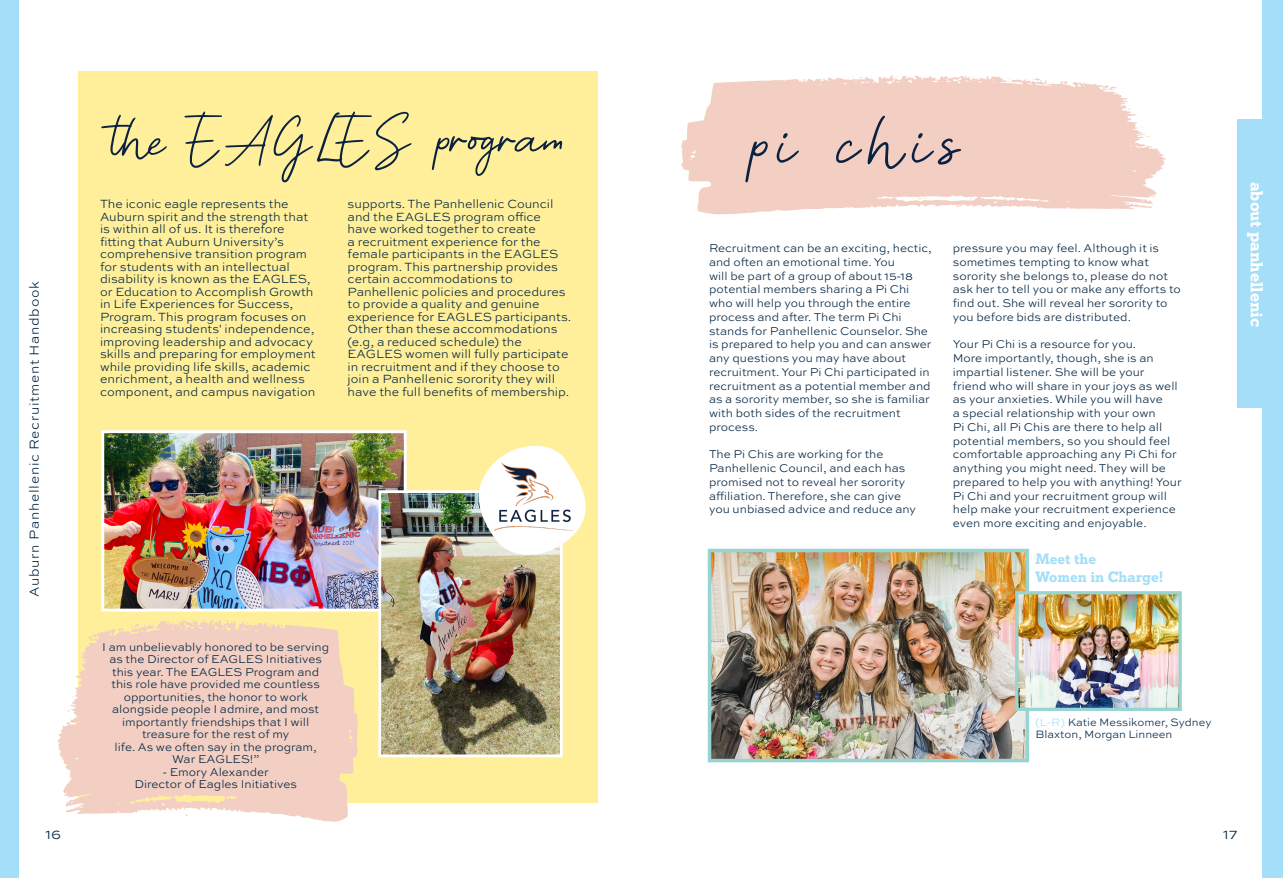
<style>
.page{position:relative;width:1283px;height:878px;background:#fff}
.page>*{position:absolute;margin:0;border:0;box-sizing:border-box;transform-origin:0 0}
.t1{font:93.75px "Owbeirak Script Demo Version";letter-spacing:.08em;color:#0a213f}
.t2{font:73.75px "Owbeirak Script Demo Version";color:#0a213f}
.t3{font:700 17.5px "Davis";color:#fff}
.t4{font:700 15px "Davis";color:#a4def8}
.t5{font:300 15px "Sweet Sans Pro";color:#002340}
.t6{font:300 13.75px "Sweet Sans Pro";letter-spacing:.05em;color:#002340}
.t7{font:300 12.5px/12.5px "Sweet Sans Pro";color:#002340}
.t8{font:300 11.88px/13.8px "Sweet Sans Pro";color:#002340}
.t9{font:300 11.25px/12.5px "Sweet Sans Pro";color:#002340}
.s1{color:#a4def8}
</style>
<div class="page">
<div style="left:78px;top:71px;width:519px;height:731px;background:#ffef9b"></div>
<img style="left:105px;top:434px;width:298px;height:173px">
<div style="left:101px;top:430px;width:306px;height:181px;border:3px solid #fff"></div>
<img style="left:382px;top:494px;width:177px;height:259px">
<div style="left:378px;top:490px;width:185px;height:267px;border:3px solid #fff"></div>
<svg style="left:471px;top:445px;width:115px;height:119px"></svg>
<img style="left:494px;top:461px;width:79px;height:80px">
<svg style="left:681px;top:75px;width:485px;height:140px;fill:#f2cfc2"></svg>
<svg style="left:1032px;top:78px;width:10px;height:4px"></svg>
<svg style="left:800px;top:78px;width:6px;height:3px"></svg>
<svg style="left:1003px;top:77px;width:8px;height:5px"></svg>
<svg style="left:849px;top:77px;width:13px;height:2px"></svg>
<svg style="left:1102px;top:85px;width:29px;height:25px"></svg>
<svg style="left:912px;top:197px;width:15px;height:2px"></svg>
<img style="left:712px;top:552px;width:313px;height:206px">
<div style="left:708px;top:548px;width:321px;height:214px;border:3px solid #96d5d2"></div>
<img style="left:1019px;top:595px;width:158px;height:112px">
<div style="left:1015px;top:591px;width:166px;height:120px;border:3px solid #96d5d2"></div>
<div style="left:0;top:0;width:19px;height:878px;background:#a4def8"></div>
<div style="left:1262px;top:0;width:20px;height:878px;background:#a4def8"></div>
<div style="left:1238px;top:120px;width:44px;height:288px;background:#a4def8"></div>
<svg style="left:57px;top:619px;width:301px;height:203px;fill:#f2cfc2"></svg>
<p class="t6" style="left:25px;top:596px;width:317px;rotate:-90deg">Auburn Panhellenic Recruitment Handbook</p>
<p class="t2" style="left:111px;top:106px;width:455px">the EAGLES program</p>
<p class="t7" style="left:100px;top:197px;width:217px">The iconic eagle represents the Auburn spirit and the strength that is within all of us. It is therefore fitting that Auburn University’s comprehensive transition program for students with an intellectual disability is known as the EAGLES, or Education to Accomplish Growth in Life Experiences for Success, Program. This program focuses on increasing students' independence, improving leadership and advocacy skills and preparing for employment while providing life skills, academic enrichment, a health and wellness component, and campus navigation</p>
<p class="t7" style="left:348px;top:197px;width:225px">supports. The Panhellenic Council and the EAGLES program office have worked together to create<br>a recruitment experience for the female participants in the EAGLES program. This partnership provides certain accommodations to Panhellenic policies and procedures to provide a quality and genuine experience for EAGLES participants.<br>Other than these accommodations (e.g, a reduced schedule) the EAGLES women will fully participate in recruitment and if they choose to join a Panhellenic sorority they will have the full benefits of membership.</p>
<p class="t1" style="left:751px;top:101px;width:210px">pi chis</p>
<p class="t8" style="left:709px;top:241px;width:224px">Recruitment can be an exciting, hectic, and often an emotional time. You<br>will be part of a group of about 15-18 potential members sharing a Pi Chi who will help you through the entire process and after. The term Pi Chi stands for Panhellenic Counselor. She is prepared to help you and can answer any questions you may have about recruitment. Your Pi Chi participated in recruitment as a potential member and as a sorority member, so she is familiar with both sides of the recruitment process.</p>
<p class="t8" style="left:709px;top:447px;width:209px">The Pi Chis are working for the Panhellenic Council, and each has promised not to reveal her sorority affiliation. Therefore, she can give you unbiased advice and reduce any</p>
<p class="t8" style="left:952px;top:241px;width:229px">pressure you may feel. Although it is sometimes tempting to know what sorority she belongs to, please do not ask her to tell you or make any efforts to find out. She will reveal her sorority to you before bids are distributed.</p>
<p class="t8" style="left:952px;top:337px;width:230px">Your Pi Chi is a resource for you.<br>More importantly, though, she is an impartial listener. She will be your<br>friend who will share in your joys as well as your anxieties. While you will have<br>a special relationship with your own<br>Pi Chi, all Pi Chis are there to help all potential members, so you should feel comfortable approaching any Pi Chi for anything you might need. They will be prepared to help you with anything! Your Pi Chi and your recruitment group will help make your recruitment experience even more exciting and enjoyable.</p>
<p class="t4" style="left:1035px;top:550px;width:62px">Meet the</p>
<p class="t4" style="left:1035px;top:568px;width:130px">Women in Charge!</p>
<p class="t3" style="left:1267px;top:182px;width:147px;rotate:90deg">about panhellenic</p>
<p class="t8" style="left:102px;top:640px;width:228px;line-height:12.5px;text-align:center">I am unbelievably honored to be serving as the Director of EAGLES Initiatives this year. The EAGLES Program and this role have provided me countless opportunities, the honor to work alongside people I admire, and most importantly friendships that I will treasure for the rest of my</p>
<p class="t8" style="left:115px;top:740px;width:204px;line-height:12.5px;text-align:center">life. As we often say in the program,<br>War EAGLES!”</p>
<p class="t8" style="left:163px;top:764px;width:108px">- Emory Alexander</p>
<p class="t8" style="left:134px;top:777px;width:164px">Director of Eagles Initiatives</p>
<p class="t9" style="left:1035px;top:715px;width:178px"><span class="s1">(L-R)</span> Katie Messikomer, Sydney<br>Blaxton, Morgan Linneen</p>
<p class="t5" style="left:45px;top:823px;width:17px">16</p>
<p class="t5" style="left:1223px;top:823px;width:16px">17</p>
</div>
